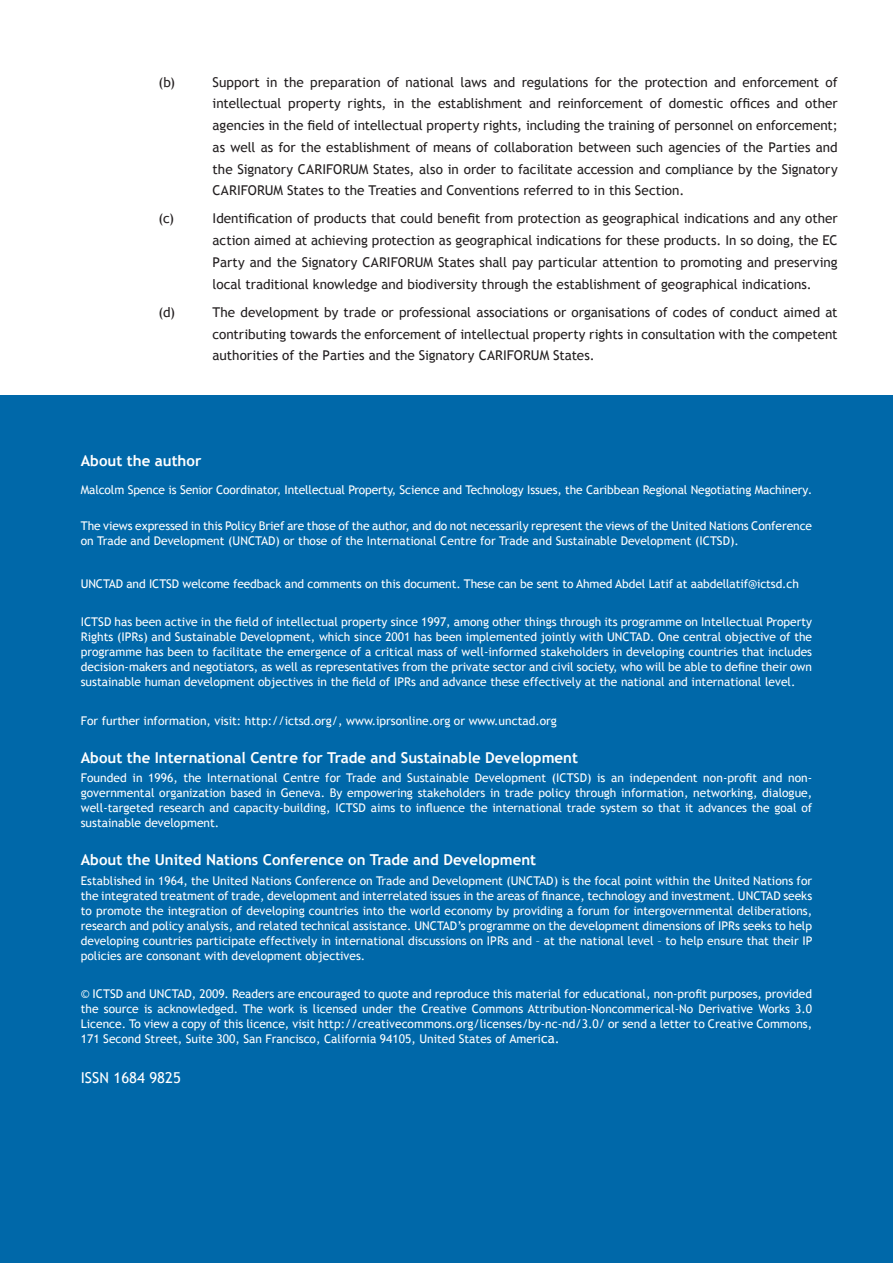
<style>
.page{position:relative;width:893px;height:1263px;background:#fff}
.page>*{position:absolute;margin:0;border:0;box-sizing:border-box;transform-origin:0 0}
.t1{font:700 15px "Trebuchet MS";color:#fff}
.t2{font:15px "Trebuchet MS";color:#fff}
.t3{font:13.5px/21.8px "Trebuchet MS";letter-spacing:-.005em;color:#231f20;text-align:justify}
.t4{font:12px/15px "Trebuchet MS";color:#fff;text-align:justify}
.s1{font-family:"Lucida Grande"}
.s2{font-size:13.5px}
</style>
<div class="page">
<div style="left:0;top:395px;width:893px;height:868px;background:#0068a9"></div>
<p class="t3" style="left:159px;top:71px;width:18px">(b)</p>
<p class="t3" style="left:213px;top:71px;width:627px">Support in the preparation of national laws and regulations for the protection and enforcement of intellectual property rights, in the establishment and reinforcement of domestic offices and other agencies in the field of intellectual property rights, including the training of personnel on enforcement; as well as for the establishment of means of collaboration between such agencies of the Parties and the Signatory CARIFORUM States, also in order to facilitate accession and compliance by the Signatory CARIFORUM States to the Treaties and Conventions referred to in this Section.</p>
<p class="t3" style="left:159px;top:208px;width:17px">(c)</p>
<p class="t3" style="left:213px;top:208px;width:627px">Identification of products that could benefit from protection as geographical indications and any other action aimed at achieving protection as geographical indications for these products. In so doing, the EC Party and the Signatory CARIFORUM States shall pay particular attention to promoting and preserving local traditional knowledge and biodiversity through the establishment of geographical indications.</p>
<p class="t3" style="left:159px;top:301px;width:18px">(d)</p>
<p class="t3" style="left:213px;top:301px;width:626px">The development by trade or professional associations or organisations of codes of conduct aimed at contributing towards the enforcement of intellectual property rights in consultation with the competent authorities of the Parties and the Signatory CARIFORUM States.</p>
<p class="t1" style="left:81px;top:451px;width:122px">About the author</p>
<p class="t4" style="left:81px;top:482px;width:733px">Malcolm Spence is Senior Coordinator, Intellectual Property, Science and Technology Issues, the Caribbean Regional Negotiating Machinery<span class="s1">.</span></p>
<p class="t4" style="left:81px;top:518px;width:733px">The views expressed in this Policy Brief are those of the author, and do not necessarily represent the views of the United Nations Conference on Trade and Development (UNCTAD) or those of the International Centre for Trade and Sustainable Development (ICTSD).</p>
<p class="t4" style="left:81px;top:576px;width:720px">UNCTAD and ICTSD welcome feedback and comments on this document. These can be sent to Ahmed Abdel Latif at aabdellatif@ictsd.ch</p>
<p class="t4" style="left:81px;top:615px;width:733px">ICTSD has been active in the field of intellectual property since 1997, among other things through its programme on Intellectual Property Rights (IPRs) and Sustainable Development, which since 2001 has been implemented jointly with UNCTAD. One central objective of the programme has been to facilitate the emergence of a critical mass of well-informed stakeholders in developing countries that includes decision-makers and negotiators, as well as representatives from the private sector and civil society, who will be able to define their own sustainable human development objectives in the field of IPRs and advance these effectively at the national and international level.</p>
<p class="t4" style="left:81px;top:713px;width:478px">For further information, visit: http://ictsd.org/, www.iprsonline.org or www.unctad.org</p>
<p class="t1" style="left:81px;top:748px;width:499px">About the International Centre for Trade and Sustainable Development</p>
<p class="t4" style="left:81px;top:770px;width:733px">Founded in 1996, the International Centre for Trade and Sustainable Development (ICTSD) is an independent non-profit and non&shy;governmental organization based in Geneva. By empowering stakeholders in trade policy through information, networking, dialogue, well-targeted research and capacity-building, ICTSD aims to influence the international trade system so that it advances the goal of sustainable development.</p>
<p class="t1" style="left:81px;top:851px;width:457px">About the United Nations Conference on Trade and Development</p>
<p class="t4" style="left:81px;top:873px;width:733px">Established in 1964, the United Nations Conference on Trade and Development (UNCTAD) is the focal point within the United Nations for the integrated treatment of trade, development and interrelated issues in the areas of finance, technology and investment. UNCTAD seeks to promote the integration of developing countries into the world economy by providing a forum for intergovernmental deliberations, research and policy analysis, and related technical assistance. UNCTAD’s programme on the development dimensions of IPRs seeks to help developing countries participate effectively in international discussions on IPRs and – at the national level – to help ensure that their IP policies are consonant with development objectives.</p>
<p class="t4" style="left:81px;top:986px;width:733px">© ICTSD and UNCTAD, 2009. Readers are encouraged to quote and reproduce this material for educational, non-profit purposes, provided the source is acknowledged. The work is licensed under the Creative Commons Attribution-Noncommerical-No Derivative Works 3.0<br>Licence. To view a copy of this licence, visit http://creativecommons.org/licenses/by-nc-nd/3.0/ or send a letter to Creative Commons, 171 Second Street, Suite 300, San Francisco, California 94105, United States of Ameri<span class="s2">ca.</span></p>
<p class="t2" style="left:81px;top:1068px;width:102px">ISSN 1684 9825</p>
</div>
